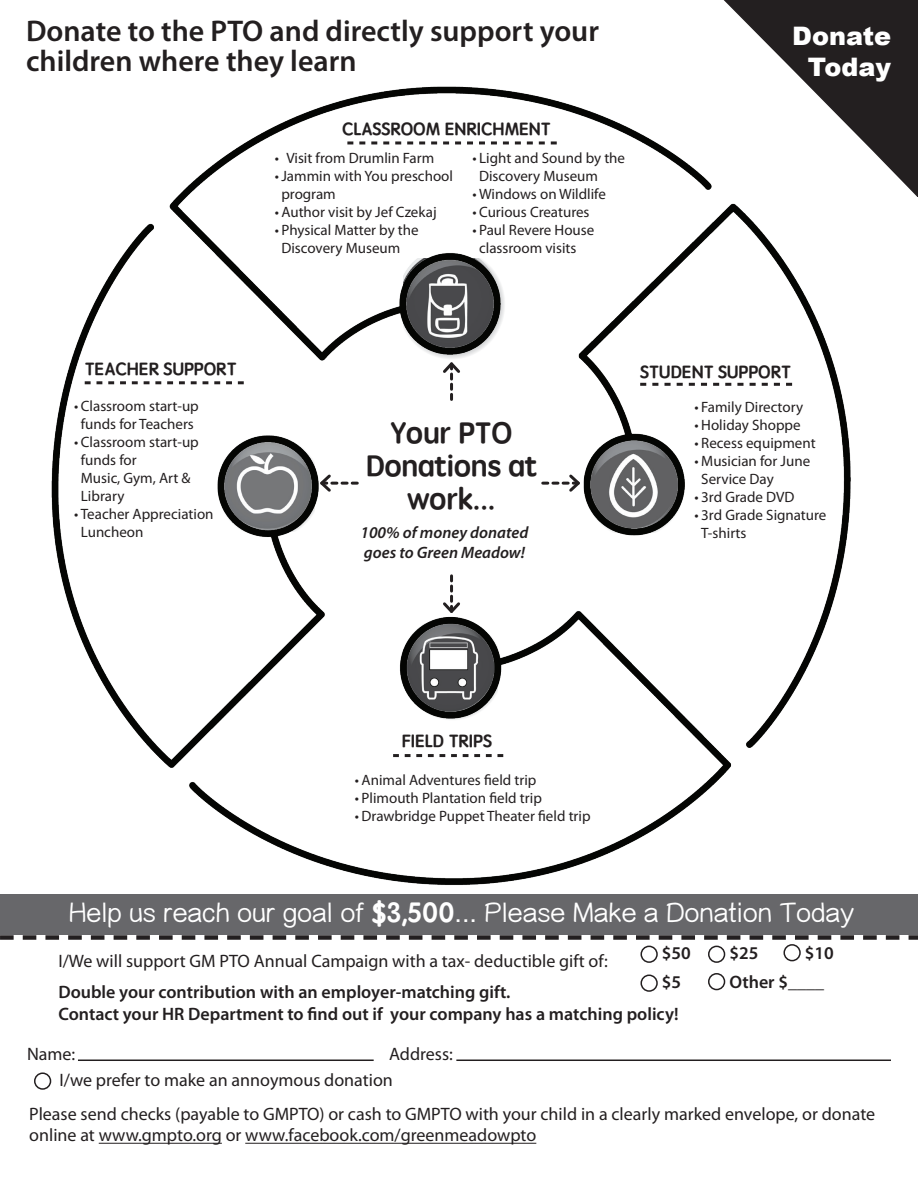
<style>
.page{position:relative;width:918px;height:1188px;background:#fff}
.page>*{position:absolute;margin:0;border:0;box-sizing:border-box;transform-origin:0 0}
.t1{font:600 30px/30px "Myriad Pro";color:#231f20}
.t2{font:30px/33px "ST Yuanti TC Bold";color:#231f20;text-align:center}
.t3{font:27px "Yuppy SC";color:#fff}
.t4{font:900 25.5px/30.6px "Arial";color:#fff;text-align:right}
.t5{font:18px/26.4px "Myriad Pro";color:#231f20}
.t6{font:600 18px/21.6px "Myriad Pro";color:#231f20}
.t7{font:18px "ST Yuanti TC Bold";color:#231f20}
.t8{font:italic 600 16.5px/19.8px "Myriad Pro";color:#231f20}
.t9{font:15px/18px "Myriad Pro";color:#231f20}
.s1{font-family:"ST Yuanti TC Bold";font-size:28.5px}
</style>
<div class="page">
<div style="left:641px;top:946px;width:17px;height:17px;border:2px solid #231f20;border-radius:50%"></div>
<div style="left:708px;top:946px;width:17px;height:17px;border:2px solid #231f20;border-radius:50%"></div>
<div style="left:783px;top:944px;width:18px;height:17px;border:2px solid #231f20;border-radius:50%"></div>
<div style="left:641px;top:975px;width:17px;height:17px;border:2px solid #231f20;border-radius:50%"></div>
<div style="left:708px;top:973px;width:17px;height:17px;border:2px solid #231f20;border-radius:50%"></div>
<div style="left:0;top:895px;width:918px;height:40px;background:#67676a"></div>
<hr style="left:78px;top:1060px;width:296px;height:1px;background:#231f20">
<hr style="left:456px;top:1060px;width:435px;height:1px;background:#231f20">
<hr style="left:99px;top:1143px;width:123px;height:1px;background:#231f20">
<hr style="left:245px;top:1143px;width:291px;height:1px;background:#231f20">
<div style="left:34px;top:1072px;width:17px;height:18px;border:2px solid #231f20;border-radius:50%"></div>
<svg style="left:0;top:935px;width:918px;height:5px"></svg>
<img style="left:51px;top:86px;width:800px;height:799px">
<svg style="left:721px;top:0;width:197px;height:198px"></svg>
<svg style="left:317px;top:472px;width:40px;height:22px"></svg>
<svg style="left:440px;top:359px;width:23px;height:40px"></svg>
<svg style="left:440px;top:576px;width:23px;height:40px"></svg>
<svg style="left:543px;top:472px;width:40px;height:22px"></svg>
<h1 class="t1" style="left:26px;top:16px;width:574px">Donate to the PTO and directly support your children where they learn</h1>
<p class="t7" style="left:342px;top:116px;width:210px">CLASSROOM ENRICHMENT</p>
<p class="t9" style="left:275px;top:149px;width:161px">• Visit from Drumlin Farm</p>
<p class="t9" style="left:281px;top:167px;width:173px;text-indent:-7px">• Jammin with You preschool program</p>
<p class="t9" style="left:275px;top:203px;width:164px">• Author visit by Jef Czekaj</p>
<p class="t9" style="left:281px;top:221px;width:139px;text-indent:-7px">• Physical Matter by the<br>Discovery Museum</p>
<p class="t9" style="left:479px;top:149px;width:148px;text-indent:-7px">• Light and Sound by the<br>Discovery Museum</p>
<p class="t9" style="left:472px;top:185px;width:135px">• Windows on Wildlife</p>
<p class="t9" style="left:472px;top:203px;width:119px">• Curious Creatures</p>
<p class="t9" style="left:479px;top:221px;width:117px;text-indent:-7px">• Paul Revere House classroom visits</p>
<h3 class="t4" style="left:792px;top:20px;width:100px">Donate<br>Today</h3>
<p class="t7" style="left:85px;top:356px;width:153px">TEACHER SUPPORT</p>
<p class="t7" style="left:640px;top:358px;width:152px">STUDENT SUPPORT</p>
<p class="t9" style="left:74px;top:397px;width:126px;text-align:center">• Classroom start-up funds for Teachers</p>
<p class="t9" style="left:81px;top:433px;width:119px;text-indent:-7px">• Classroom start-up funds for<br>Music, Gym, Art &amp;<br>Library</p>
<p class="t9" style="left:81px;top:505px;width:134px;text-indent:-7px">• Teacher Appreciation<br>Luncheon</p>
<h1 class="t2" style="left:366px;top:417px;width:173px">Your PTO<br>Donations at work...</h1>
<p class="t8" style="left:361px;top:522px;width:169px">100% of money donated goes to Green Meadow!</p>
<p class="t7" style="left:402px;top:728px;width:92px">FIELD TRIPS</p>
<p class="t9" style="left:355px;top:770px;width:183px">• Animal Adventures field trip</p>
<p class="t9" style="left:355px;top:788px;width:188px">• Plimouth Plantation field trip</p>
<p class="t9" style="left:355px;top:806px;width:237px">• Drawbridge Puppet Theater field trip</p>
<p class="t9" style="left:695px;top:397px;width:110px">• Family Directory</p>
<p class="t9" style="left:695px;top:415px;width:108px">• Holiday Shoppe</p>
<p class="t9" style="left:695px;top:433px;width:123px">• Recess equipment</p>
<p class="t9" style="left:701px;top:451px;width:110px;text-indent:-7px">• Musician for June<br>Service Day</p>
<p class="t9" style="left:695px;top:487px;width:102px">• 3rd Grade DVD</p>
<p class="t9" style="left:701px;top:505px;width:127px;text-indent:-7px">• 3rd Grade Signature<br>T-shirts</p>
<h2 class="t3" style="left:69px;top:899px;width:787px">Help us reach our goal of <span class="s1">$3,500</span>... Please Make a Donation Today</h2>
<p class="t5" style="left:58px;top:947px;width:551px">I/We will support GM PTO Annual Campaign with a tax- deductible gift of:</p>
<p class="t6" style="left:662px;top:942px;width:30px">$50</p>
<p class="t6" style="left:729px;top:942px;width:30px">$25</p>
<p class="t6" style="left:805px;top:942px;width:30px">$10</p>
<p class="t6" style="left:662px;top:971px;width:21px">$5</p>
<p class="t6" style="left:729px;top:971px;width:96px">Other $____</p>
<p class="t6" style="left:58px;top:981px;width:622px">Double your contribution with an employer-matching gift.<br>Contact your HR Department to find out if your company has a matching policy!</p>
<p class="t5" style="left:389px;top:1041px;width:65px">Address:</p>
<p class="t5" style="left:60px;top:1041px;width:335px;text-indent:-33px">Name:<br>I/we prefer to make an annoymous donation</p>
<p class="t5" style="left:29px;top:1103px;width:848px;line-height:21.6px">Please send checks (payable to GMPTO) or cash to GMPTO with your child in a clearly marked envelope, or donate online at www.gmpto.org or www.facebook.com/greenmeadowpto</p>
</div>
